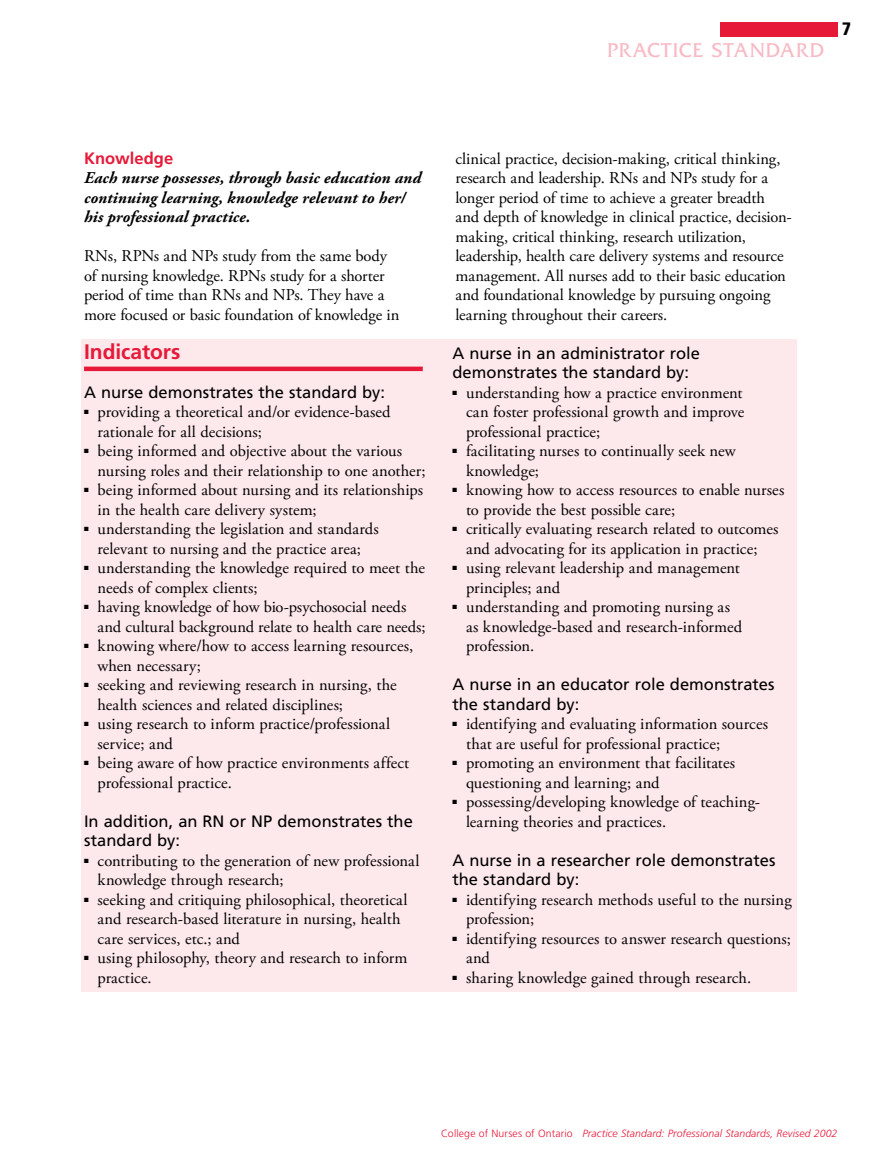
<style>
.page{position:relative;width:878px;height:1161px;background:#fff}
.page>*{position:absolute;margin:0;border:0;box-sizing:border-box;transform-origin:0 0}
.t1{font:21px "Friz Quadrata Std";letter-spacing:.045em;color:#f8bac4}
.t2{font:700 21px "Frutiger LT Std";letter-spacing:-.005em;color:#e71939}
.t3{font:900 condensed 18px "Frutiger LT Std";color:#000}
.t4{font:16.5px/19.5px "Adobe Garamond Pro";color:#000}
.t5{font:16.5px/19.5px "Frutiger LT Std";color:#000}
.t6{font:italic 700 16.5px/19.5px "Adobe Garamond Pro";letter-spacing:.005em;color:#000}
.t7{font:700 16.5px "Frutiger LT Std";letter-spacing:.005em;color:#e71939}
.t8{font:italic 300 10.5px "Frutiger LT Std";letter-spacing:.01em;color:#e71939}
.s1{font-style:normal}
</style>
<div class="page">
<div style="left:719px;top:24px;width:118px;height:13px;background:#e71939"></div>
<div style="left:719px;top:22px;width:118px;height:14px;background:#e71939"></div>
<div style="left:81px;top:339px;width:715px;height:652px;background:#fde8eb"></div>
<hr style="left:84px;top:367px;width:339px;height:4px;background:#e71939">
<p class="t1" style="left:607px;top:39px;width:218px">PRACTICE STANDARD</p>
<p class="t3" style="left:842px;top:18px;width:11px">7</p>
<p class="t7" style="left:84px;top:148px;width:91px">Knowledge</p>
<p class="t6" style="left:84px;top:168px;width:338px">Each nurse possesses, through basic education and continuing learning, knowledge relevant to her/ his professional practice.</p>
<p class="t4" style="left:84px;top:247px;width:317px">RNs, RPNs and NPs study from the same body of nursing knowledge. RPNs study for a shorter period of time than RNs and NPs. They have a more focused or basic foundation of knowledge in</p>
<p class="t2" style="left:84px;top:339px;width:98px">Indicators</p>
<p class="t5" style="left:84px;top:382px;width:302px">A nurse demonstrates the standard by:</p>
<p class="t4" style="left:97px;top:403px;width:294px;text-indent:-13px">■ providing a theoretical and/or evidence-based rationale for all decisions;</p>
<p class="t4" style="left:98px;top:442px;width:329px;text-indent:-14px">■ being informed and objective about the various nursing roles and their relationship to one another;</p>
<p class="t4" style="left:97px;top:481px;width:327px;text-indent:-13px">■ being informed about nursing and its relationships in the health care delivery system;</p>
<p class="t4" style="left:84px;top:520px;width:296px;text-align:center">■ understanding the legislation and standards relevant to nursing and the practice area;</p>
<p class="t4" style="left:97px;top:559px;width:329px;text-indent:-13px">■ understanding the knowledge required to meet the needs of complex clients;</p>
<p class="t4" style="left:97px;top:598px;width:329px;text-indent:-13px">■ having knowledge of how bio-psychosocial needs and cultural background relate to health care needs;</p>
<p class="t4" style="left:97px;top:637px;width:317px;text-indent:-13px">■ knowing where/how to access learning resources, when necessary;</p>
<p class="t4" style="left:97px;top:676px;width:301px;text-indent:-13px">■ seeking and reviewing research in nursing, the health sciences and related disciplines;</p>
<p class="t4" style="left:97px;top:715px;width:294px;text-indent:-13px">■ using research to inform practice/professional service; and</p>
<p class="t4" style="left:97px;top:754px;width:313px;text-indent:-13px">■ being aware of how practice environments affect professional practice.</p>
<p class="t5" style="left:84px;top:811px;width:330px">In addition, an RN or NP demonstrates the standard by:</p>
<p class="t4" style="left:97px;top:851px;width:323px;text-indent:-13px">■ contributing to the generation of new professional knowledge through research;</p>
<p class="t4" style="left:97px;top:890px;width:311px;text-indent:-13px">■ seeking and critiquing philosophical, theoretical and research-based literature in nursing, health care services, etc.; and</p>
<p class="t4" style="left:97px;top:949px;width:311px;text-indent:-13px">■ using philosophy, theory and research to inform practice.</p>
<p class="t4" style="left:455px;top:149px;width:338px">clinical practice, decision-making, critical thinking, research and leadership. RNs and NPs study for a longer period of time to achieve a greater breadth and depth of knowledge in clinical practice, decision&shy;making, critical thinking, research utilization, leadership, health care delivery systems and resource management. All nurses add to their basic education and foundational knowledge by pursuing ongoing learning throughout their careers.</p>
<p class="t5" style="left:452px;top:343px;width:249px">A nurse in an administrator role demonstrates the standard by:</p>
<p class="t4" style="left:466px;top:383px;width:280px;text-align:justify;text-indent:-13px">■ understanding how a practice environment can foster professional growth and improve professional practice;</p>
<p class="t4" style="left:466px;top:442px;width:271px;text-indent:-13px">■ facilitating nurses to continually seek new knowledge;</p>
<p class="t4" style="left:466px;top:481px;width:320px;text-indent:-13px">■ knowing how to access resources to enable nurses to provide the best possible care;</p>
<p class="t4" style="left:452px;top:520px;width:327px;text-align:center">■ critically evaluating research related to outcomes and advocating for its application in practice;</p>
<p class="t4" style="left:466px;top:559px;width:275px;text-indent:-13px">■ using relevant leadership and management principles; and</p>
<p class="t4" style="left:466px;top:598px;width:277px;text-indent:-13px">■ understanding and promoting nursing as as knowledge-based and research-informed profession.</p>
<p class="t5" style="left:452px;top:675px;width:324px">A nurse in an educator role demonstrates the standard by:</p>
<p class="t4" style="left:466px;top:715px;width:303px;text-indent:-13px">■ identifying and evaluating information sources that are useful for professional practice;</p>
<p class="t4" style="left:466px;top:754px;width:270px;text-indent:-13px">■ promoting an environment that facilitates questioning and learning; and</p>
<p class="t4" style="left:466px;top:793px;width:295px;text-indent:-13px">■ possessing/developing knowledge of teaching&shy;learning theories and practices.</p>
<p class="t5" style="left:452px;top:850px;width:324px">A nurse in a researcher role demonstrates the standard by:</p>
<p class="t4" style="left:466px;top:890px;width:327px;text-indent:-13px">■ identifying research methods useful to the nursing profession;</p>
<p class="t4" style="left:466px;top:929px;width:326px;text-indent:-13px">■ identifying resources to answer research questions; and</p>
<p class="t4" style="left:452px;top:968px;width:300px">■ sharing knowledge gained through research.</p>
<p class="t8" style="left:441px;top:1128px;width:398px"><span class="s1">College of Nurses of Ontario</span> Practice Standard: Professional Standards, Revised 2002</p>
</div>
